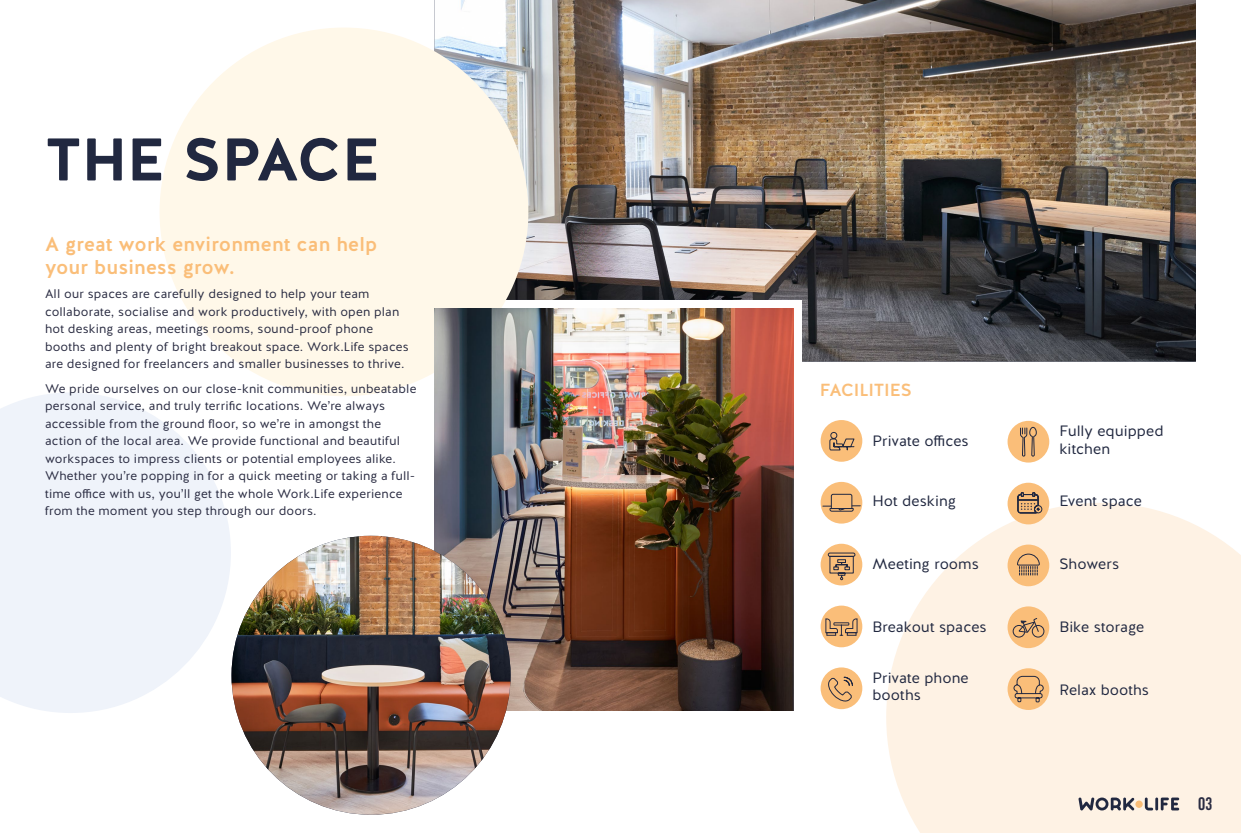
<style>
.page{position:relative;width:1241px;height:833px;background:#fff}
.page>*{position:absolute;margin:0;border:0;box-sizing:border-box;transform-origin:0 0}
.t1{font:700 60px "Halis R";letter-spacing:-.015em;color:#212840}
.t2{font:500 20px/22.5px "Halis R";color:#fabe79}
.t3{font:500 17.5px "Halis R";letter-spacing:-.015em;color:#fabe79}
.t4{font:17.5px "Veneer Clean Soft";color:#2a2c42}
.t5{font:15px/17.5px "Halis R";color:#212840}
.t6{font:12.5px/17.5px "Halis R";letter-spacing:.015em;color:#2a2c42}
</style>
<div class="page">
<img style="left:434px;top:0;width:761px;height:361px">
<div style="left:159px;top:28px;width:369px;height:368px;background:#fff8e9;border-radius:50%"></div>
<svg style="left:886px;top:503px;width:354px;height:330px;background:#fef3e7"></svg>
<svg style="left:0;top:393px;width:231px;height:320px;fill:#eff3fa"></svg>
<img style="left:434px;top:309px;width:359px;height:401px">
<img style="left:231px;top:536px;width:279px;height:278px;border-radius:139px">
<svg style="left:1144px;top:797px;width:34px;height:13px"></svg>
<svg style="left:1078px;top:797px;width:56px;height:13px"></svg>
<div style="left:1135px;top:800px;width:7px;height:8px;background:#fabe79;border-radius:50%"></div>
<div style="left:820px;top:420px;width:42px;height:42px;background:#fabe79;border-radius:50%"></div>
<div style="left:1007px;top:421px;width:42px;height:41px;background:#fabe79;border-radius:50%"></div>
<div style="left:820px;top:482px;width:42px;height:41px;background:#fabe79;border-radius:50%"></div>
<div style="left:1007px;top:483px;width:42px;height:41px;background:#fabe79;border-radius:50%"></div>
<div style="left:820px;top:544px;width:42px;height:41px;background:#fabe79;border-radius:50%"></div>
<div style="left:820px;top:605px;width:42px;height:42px;background:#fabe79;border-radius:50%"></div>
<div style="left:1007px;top:606px;width:42px;height:42px;background:#fabe79;border-radius:50%"></div>
<div style="left:820px;top:667px;width:42px;height:42px;background:#fabe79;border-radius:50%"></div>
<div style="left:1007px;top:668px;width:42px;height:42px;background:#fabe79;border-radius:50%"></div>
<svg style="left:829px;top:431px;width:25px;height:19px"></svg>
<svg style="left:822px;top:493px;width:38px;height:19px"></svg>
<svg style="left:827px;top:552px;width:28px;height:28px"></svg>
<svg style="left:828px;top:676px;width:24px;height:26px"></svg>
<svg style="left:1017px;top:420px;width:25px;height:93px"></svg>
<div style="left:1007px;top:544px;width:42px;height:42px;background:#fabe79;border-radius:50%"></div>
<svg style="left:1017px;top:553px;width:22px;height:23px"></svg>
<div style="left:1012px;top:625px;width:12px;height:12px;border:1px solid #212841;border-radius:50%"></div>
<div style="left:1031px;top:625px;width:13px;height:12px;border:1px solid #212841;border-radius:50%"></div>
<svg style="left:1018px;top:618px;width:20px;height:15px"></svg>
<svg style="left:825px;top:618px;width:32px;height:18px"></svg>
<svg style="left:1013px;top:675px;width:30px;height:27px"></svg>
<h1 class="t1" style="left:45px;top:121px;width:336px">THE SPACE</h1>
<h2 class="t2" style="left:45px;top:233px;width:334px">A great work environment can help your business grow.</h2>
<p class="t6" style="left:45px;top:285px;width:365px">All our spaces are carefully designed to help your team collaborate, socialise and work productively, with open plan hot desking areas, meetings rooms, sound-proof phone booths and plenty of bright breakout space. Work.Life spaces are designed for freelancers and smaller businesses to thrive.</p>
<p class="t6" style="left:45px;top:380px;width:373px">We pride ourselves on our close-knit communities, unbeatable personal service, and truly terrific locations. We’re always accessible from the ground floor, so we’re in amongst the action of the local area. We provide functional and beautiful workspaces to impress clients or potential employees alike.<br>Whether you’re popping in for a quick meeting or taking a full&shy;time office with us, you’ll get the whole Work.Life experience from the moment you step through our doors.</p>
<h3 class="t3" style="left:819px;top:379px;width:93px">FACILITIES</h3>
<p class="t5" style="left:872px;top:432px;width:98px">Private offices</p>
<p class="t5" style="left:1059px;top:422px;width:106px">Fully equipped kitchen</p>
<p class="t5" style="left:872px;top:493px;width:85px">Hot desking</p>
<p class="t5" style="left:1059px;top:493px;width:84px">Event space</p>
<p class="t5" style="left:872px;top:555px;width:108px">Meeting rooms</p>
<p class="t5" style="left:1059px;top:555px;width:61px">Showers</p>
<p class="t5" style="left:872px;top:619px;width:116px">Breakout spaces</p>
<p class="t5" style="left:1059px;top:618px;width:86px">Bike storage</p>
<p class="t5" style="left:872px;top:669px;width:98px">Private phone booths</p>
<p class="t5" style="left:1059px;top:681px;width:91px">Relax booths</p>
<h3 class="t4" style="left:1197px;top:793px;width:15px">03</h3>
<h3 class="t4" style="left:1205px;top:793px;width:8px">5</h3>
</div>
